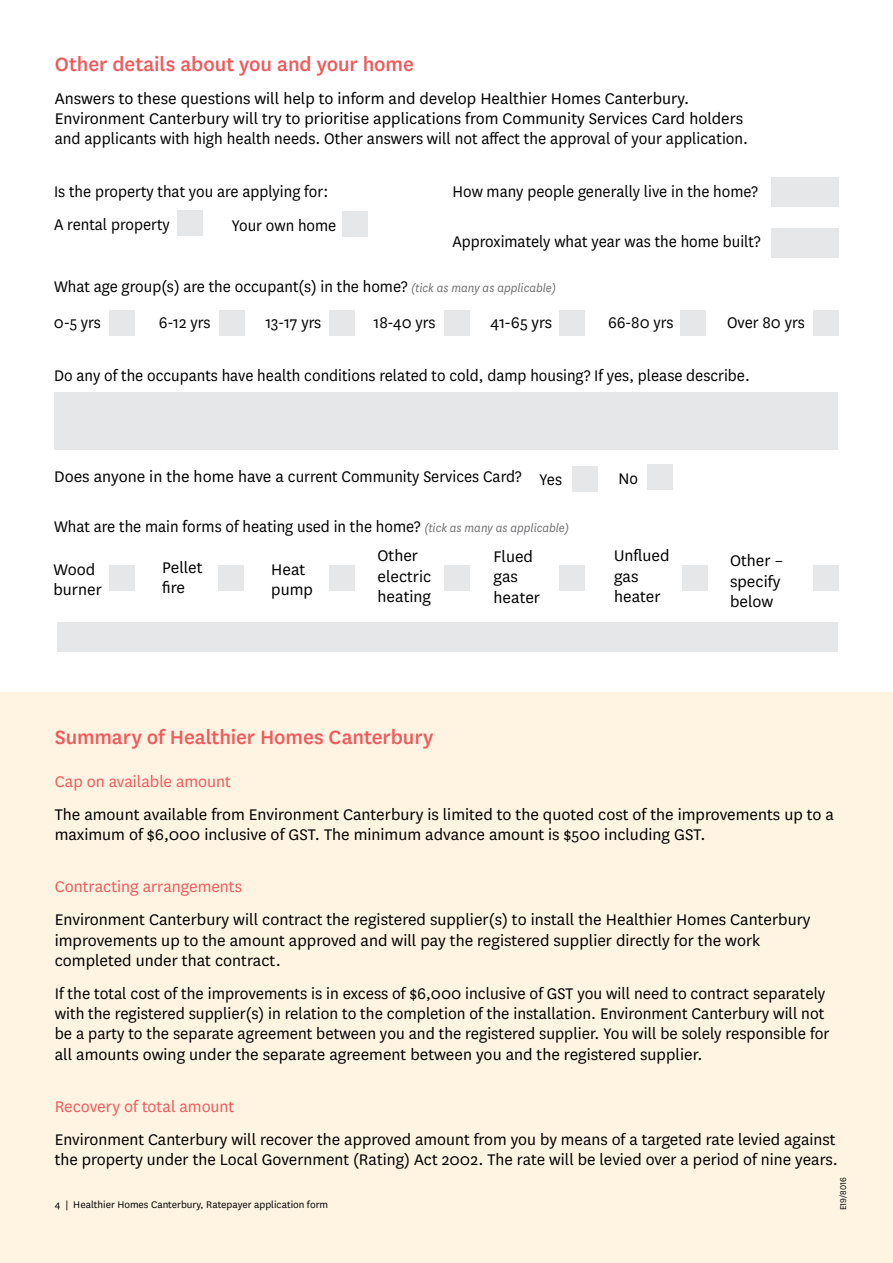
<style>
.page{position:relative;width:893px;height:1263px;background:#fff}
.page>*{position:absolute;margin:0;border:0;box-sizing:border-box;transform-origin:0 0}
.t1{font:500 22.5px "National";letter-spacing:-.005em;color:#f05a5c}
.t2{font:18px/20.2px "National";color:#000}
.t3{font:18px "National";color:#000;scale:.95 1}
.t4{font:18px "National";letter-spacing:-.005em;color:#f05a5c}
.t5{font:11.25px "National";color:#000}
.t6{font:9.75px "National";color:#000;scale:.96 1}
.s1{font-style:italic;font-size:13.5px;color:#6d6e71}
</style>
<div class="page">
<div style="left:0;top:693px;width:893px;height:570px;background:#fff4e2"></div>
<div style="left:54px;top:392px;width:784px;height:58px;background:#e6e7e8"></div>
<div style="left:57px;top:622px;width:781px;height:30px;background:#e6e7e8"></div>
<div style="left:771px;top:228px;width:68px;height:30px;background:#e6e7e8"></div>
<div style="left:771px;top:177px;width:68px;height:29px;background:#e6e7e8"></div>
<div style="left:177px;top:210px;width:26px;height:26px;background:#e6e7e8"></div>
<div style="left:573px;top:466px;width:25px;height:26px;background:#e6e7e8"></div>
<div style="left:342px;top:211px;width:26px;height:26px;background:#e6e7e8"></div>
<div style="left:647px;top:464px;width:26px;height:26px;background:#e6e7e8"></div>
<div style="left:110px;top:310px;width:25px;height:26px;background:#e6e7e8"></div>
<div style="left:110px;top:565px;width:25px;height:26px;background:#e6e7e8"></div>
<div style="left:559px;top:310px;width:25px;height:26px;background:#e6e7e8"></div>
<div style="left:559px;top:565px;width:25px;height:26px;background:#e6e7e8"></div>
<div style="left:219px;top:310px;width:26px;height:26px;background:#e6e7e8"></div>
<div style="left:218px;top:565px;width:25px;height:26px;background:#e6e7e8"></div>
<div style="left:681px;top:310px;width:25px;height:26px;background:#e6e7e8"></div>
<div style="left:682px;top:565px;width:25px;height:26px;background:#e6e7e8"></div>
<div style="left:329px;top:310px;width:25px;height:26px;background:#e6e7e8"></div>
<div style="left:329px;top:565px;width:25px;height:26px;background:#e6e7e8"></div>
<div style="left:813px;top:310px;width:25px;height:26px;background:#e6e7e8"></div>
<div style="left:813px;top:565px;width:26px;height:26px;background:#e6e7e8"></div>
<div style="left:445px;top:310px;width:25px;height:26px;background:#e6e7e8"></div>
<div style="left:445px;top:565px;width:25px;height:26px;background:#e6e7e8"></div>
<p class="t1" style="left:55px;top:49px;width:361px">Other details about you and your home</p>
<p class="t2" style="left:55px;top:87px;width:695px">Answers to these questions will help to inform and develop Healthier Homes Canterbury.<br>Environment Canterbury will try to prioritise applications from Community Services Card holders and applicants with high health needs. Other answers will not affect the approval of your application.</p>
<p class="t3" style="left:54px;top:180px;width:290px">Is the property that you are applying for:</p>
<p class="t3" style="left:452px;top:180px;width:323px">How many people generally live in the home?</p>
<p class="t3" style="left:54px;top:213px;width:123px">A rental property</p>
<p class="t3" style="left:232px;top:214px;width:112px">Your own home</p>
<p class="t3" style="left:452px;top:230px;width:326px">Approximately what year was the home built?</p>
<p class="t3" style="left:54px;top:274px;width:530px">What age group(s) are the occupant(s) in the home? <span class="s1">(tick as many as applicable)</span></p>
<p class="t3" style="left:54px;top:311px;width:51px">0-5 yrs</p>
<p class="t3" style="left:159px;top:311px;width:56px">6-12 yrs</p>
<p class="t3" style="left:265px;top:311px;width:60px">13-17 yrs</p>
<p class="t3" style="left:373px;top:311px;width:67px">18-40 yrs</p>
<p class="t2" style="left:490px;top:312px;width:63px">41-65 yrs</p>
<p class="t3" style="left:608px;top:311px;width:70px">66-80 yrs</p>
<p class="t3" style="left:727px;top:311px;width:83px">Over 80 yrs</p>
<p class="t3" style="left:54px;top:364px;width:734px">Do any of the occupants have health conditions related to cold, damp housing? If yes, please describe.</p>
<p class="t2" style="left:54px;top:466px;width:469px">Does anyone in the home have a current Community Services Card?</p>
<p class="t3" style="left:540px;top:468px;width:25px">Yes</p>
<p class="t3" style="left:54px;top:515px;width:544px">What are the main forms of heating used in the home? <span class="s1">(tick as many as applicable)</span></p>
<p class="t3" style="left:618px;top:467px;width:22px">No</p>
<p class="t2" style="left:54px;top:558px;width:50px">Wood burner</p>
<p class="t2" style="left:162px;top:557px;width:42px">Pellet fire</p>
<p class="t2" style="left:614px;top:545px;width:57px">Unflued gas heater</p>
<p class="t2" style="left:378px;top:545px;width:55px">Other electric heating</p>
<p class="t2" style="left:493px;top:546px;width:48px">Flued gas heater</p>
<p class="t2" style="left:271px;top:558px;width:43px">Heat pump</p>
<p class="t2" style="left:730px;top:550px;width:55px">Other – specify below</p>
<p class="t1" style="left:55px;top:721px;width:380px">Summary of Healthier Homes Canterbury</p>
<p class="t4" style="left:55px;top:770px;width:178px">Cap on available amount</p>
<p class="t2" style="left:55px;top:804px;width:781px">The amount available from Environment Canterbury is limited to the quoted cost of the improvements up to a maximum of $6,000 inclusive of GST. The minimum advance amount is $500 including GST.</p>
<p class="t4" style="left:55px;top:875px;width:189px">Contracting arrangements</p>
<p class="t2" style="left:55px;top:909px;width:757px">Environment Canterbury will contract the registered supplier(s) to install the Healthier Homes Canterbury improvements up to the amount approved and will pay the registered supplier directly for the work completed under that contract.</p>
<p class="t2" style="left:55px;top:982px;width:776px">If the total cost of the improvements is in excess of $6,000 inclusive of GST you will need to contract separately with the registered supplier(s) in relation to the completion of the installation. Environment Canterbury will not be a party to the separate agreement between you and the registered supplier. You will be solely responsible for all amounts owing under the separate agreement between you and the registered supplier.</p>
<p class="t4" style="left:55px;top:1094px;width:181px">Recovery of total amount</p>
<p class="t2" style="left:55px;top:1128px;width:785px">Environment Canterbury will recover the approved amount from you by means of a targeted rate levied against the property under the Local Government (Rating) Act 2002. The rate will be levied over a period of nine years.</p>
<p class="t5" style="left:55px;top:1197px;width:275px">4 | Healthier Homes Canterbury, Ratepayer application form</p>
<p class="t6" style="left:837px;top:1210px;width:36px;rotate:-90deg">E19/8016</p>
</div>
